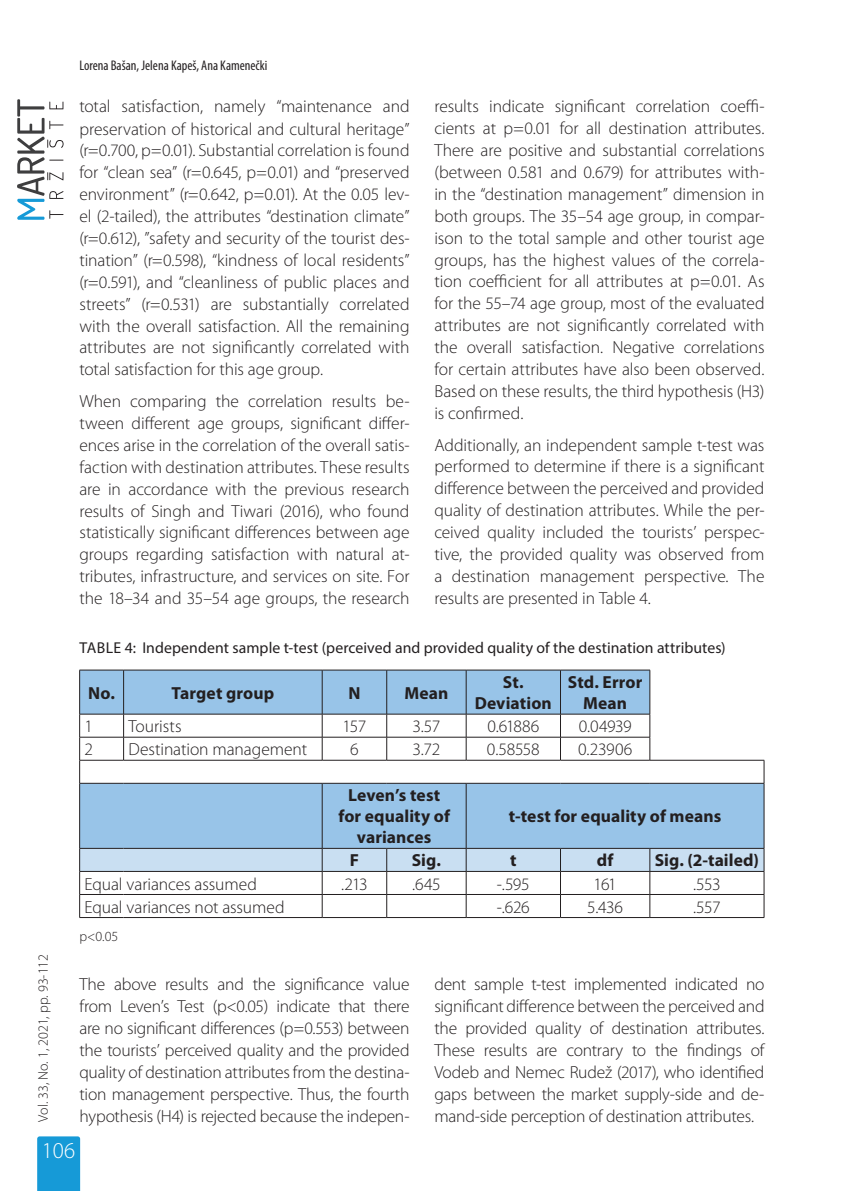
<style>
.page{position:relative;width:844px;height:1191px;background:#fff}
.page>*{position:absolute;margin:0;border:0;box-sizing:border-box;transform-origin:0 0}
.t1{font:300 22.75px "Myriad Pro";color:#fff}
.t2{font:300 17.5px/21.9px "Myriad Pro";letter-spacing:-.005em;color:#231f20;text-align:justify}
.t3{font:700 17.5px/21px "Myriad Pro";letter-spacing:.005em;color:#231f20;text-align:center}
.t4{font:15.75px "Myriad Pro";letter-spacing:.005em;color:#231f20}
.t5{font:condensed 14px "Myriad Pro";color:#231f20}
.t6{font:300 14px "Myriad Pro";color:#231f20}
</style>
<div class="page">
<svg style="left:17px;top:99px;width:47px;height:121px"></svg>
<div style="left:37px;top:1136px;width:43px;height:55px;background:#169ad7"></div>
<svg style="left:80px;top:670px;width:683px;height:178px;fill:#98c4e8"></svg>
<hr style="left:79px;top:670px;width:45px;height:1px;background:#231f20">
<hr style="left:79px;top:670px;width:1px;height:44px;background:#231f20">
<hr style="left:124px;top:670px;width:198px;height:1px;background:#231f20">
<hr style="left:123px;top:670px;width:1px;height:44px;background:#231f20">
<hr style="left:322px;top:670px;width:64px;height:1px;background:#231f20">
<hr style="left:322px;top:670px;width:1px;height:44px;background:#231f20">
<hr style="left:386px;top:670px;width:80px;height:1px;background:#231f20">
<hr style="left:386px;top:670px;width:1px;height:44px;background:#231f20">
<hr style="left:466px;top:670px;width:94px;height:1px;background:#231f20">
<hr style="left:465px;top:670px;width:1px;height:44px;background:#231f20">
<hr style="left:560px;top:670px;width:90px;height:1px;background:#231f20">
<hr style="left:560px;top:670px;width:1px;height:44px;background:#231f20">
<hr style="left:649px;top:670px;width:1px;height:44px;background:#231f20">
<hr style="left:79px;top:714px;width:45px;height:1px;background:#231f20">
<hr style="left:124px;top:714px;width:198px;height:1px;background:#231f20">
<hr style="left:322px;top:714px;width:64px;height:1px;background:#231f20">
<hr style="left:386px;top:714px;width:80px;height:1px;background:#231f20">
<hr style="left:466px;top:714px;width:94px;height:1px;background:#231f20">
<hr style="left:560px;top:714px;width:90px;height:1px;background:#231f20">
<hr style="left:79px;top:737px;width:45px;height:1px;background:#231f20">
<hr style="left:124px;top:737px;width:198px;height:1px;background:#231f20">
<svg style="left:123px;top:714px;width:1px;height:46px"></svg>
<hr style="left:322px;top:737px;width:64px;height:1px;background:#231f20">
<svg style="left:322px;top:714px;width:1px;height:46px"></svg>
<hr style="left:386px;top:737px;width:80px;height:1px;background:#231f20">
<svg style="left:386px;top:714px;width:1px;height:46px"></svg>
<hr style="left:466px;top:737px;width:94px;height:1px;background:#231f20">
<svg style="left:465px;top:714px;width:1px;height:46px"></svg>
<hr style="left:560px;top:737px;width:90px;height:1px;background:#231f20">
<svg style="left:560px;top:714px;width:1px;height:46px"></svg>
<svg style="left:649px;top:714px;width:1px;height:46px"></svg>
<hr style="left:79px;top:760px;width:45px;height:1px;background:#231f20">
<svg style="left:79px;top:714px;width:1px;height:69px"></svg>
<hr style="left:124px;top:760px;width:198px;height:1px;background:#231f20">
<hr style="left:322px;top:760px;width:64px;height:1px;background:#231f20">
<hr style="left:386px;top:760px;width:80px;height:1px;background:#231f20">
<hr style="left:466px;top:760px;width:94px;height:1px;background:#231f20">
<hr style="left:560px;top:760px;width:89px;height:1px;background:#231f20">
<hr style="left:649px;top:760px;width:115px;height:1px;background:#231f20">
<svg style="left:763px;top:760px;width:1px;height:23px"></svg>
<hr style="left:79px;top:783px;width:45px;height:1px;background:#231f20">
<hr style="left:79px;top:783px;width:1px;height:65px;background:#231f20">
<hr style="left:124px;top:783px;width:198px;height:1px;background:#231f20">
<hr style="left:322px;top:783px;width:64px;height:1px;background:#231f20">
<hr style="left:322px;top:783px;width:1px;height:65px;background:#231f20">
<hr style="left:386px;top:783px;width:80px;height:1px;background:#231f20">
<hr style="left:466px;top:783px;width:94px;height:1px;background:#231f20">
<hr style="left:465px;top:783px;width:1px;height:65px;background:#231f20">
<hr style="left:560px;top:783px;width:89px;height:1px;background:#231f20">
<hr style="left:649px;top:783px;width:115px;height:1px;background:#231f20">
<hr style="left:763px;top:783px;width:1px;height:65px;background:#231f20">
<svg style="left:79px;top:848px;width:685px;height:69px"></svg>
<hr style="left:79px;top:917px;width:45px;height:1px;background:#231f20">
<hr style="left:124px;top:917px;width:198px;height:1px;background:#231f20">
<hr style="left:322px;top:917px;width:64px;height:1px;background:#231f20">
<hr style="left:386px;top:917px;width:80px;height:1px;background:#231f20">
<hr style="left:466px;top:917px;width:94px;height:1px;background:#231f20">
<hr style="left:560px;top:917px;width:89px;height:1px;background:#231f20">
<hr style="left:649px;top:917px;width:115px;height:1px;background:#231f20">
<p class="t5" style="left:79px;top:57px;width:189px">Lorena Bašan, Jelena Kapeš, Ana Kamenečki</p>
<p class="t2" style="left:434px;top:96px;width:331px">results indicate significant correlation coeffi&shy;cients at p=0.01 for all destination attributes.<br>There are positive and substantial correlations (between 0.581 and 0.679) for attributes with&shy;in the “destination management” dimension in both groups. The 35–54 age group, in compar&shy;ison to the total sample and other tourist age groups, has the highest values of the correla&shy;tion coefficient for all attributes at p=0.01. As for the 55–74 age group, most of the evaluated attributes are not significantly correlated with the overall satisfaction. Negative correlations for certain attributes have also been observed.<br>Based on these results, the third hypothesis (H3) is confirmed.</p>
<p class="t2" style="left:434px;top:434px;width:331px">Additionally, an independent sample t-test was performed to determine if there is a significant difference between the perceived and provided quality of destination attributes. While the per&shy;ceived quality included the tourists’ perspec&shy;tive, the provided quality was observed from a destination management perspective. The results are presented in Table 4.</p>
<p class="t4" style="left:80px;top:638px;width:647px">TABLE 4: Independent sample t-test (perceived and provided quality of the destination attributes)</p>
<p class="t3" style="left:88px;top:682px;width:28px">No.</p>
<p class="t3" style="left:172px;top:682px;width:104px">Target group</p>
<p class="t3" style="left:348px;top:682px;width:14px">N</p>
<p class="t3" style="left:404px;top:682px;width:45px">Mean</p>
<p class="t3" style="left:474px;top:672px;width:78px">St.<br>Deviation</p>
<p class="t3" style="left:568px;top:672px;width:76px">Std. Error<br>Mean</p>
<p class="t2" style="left:85px;top:715px;width:10px">1</p>
<p class="t2" style="left:128px;top:715px;width:54px">Tourists</p>
<p class="t2" style="left:342px;top:715px;width:25px">157</p>
<p class="t2" style="left:412px;top:715px;width:30px">3.57</p>
<p class="t2" style="left:487px;top:715px;width:53px">0.61886</p>
<p class="t2" style="left:578px;top:715px;width:54px">0.04939</p>
<p class="t2" style="left:85px;top:739px;width:10px">2</p>
<p class="t2" style="left:128px;top:739px;width:180px">Destination management</p>
<p class="t2" style="left:350px;top:739px;width:10px">6</p>
<p class="t2" style="left:412px;top:739px;width:29px">3.72</p>
<p class="t2" style="left:487px;top:739px;width:54px">0.58558</p>
<p class="t2" style="left:578px;top:739px;width:56px">0.23906</p>
<p class="t3" style="left:338px;top:785px;width:113px">Leven’s test for equality of variances</p>
<p class="t2" style="left:79px;top:96px;width:331px">total satisfaction, namely “maintenance and preservation of historical and cultural heritage” (r=0.700, p=0.01). Substantial correlation is found for “clean sea” (r=0.645, p=0.01) and “preserved environment” (r=0.642, p=0.01). At the 0.05 lev&shy;el (2-tailed), the attributes “destination climate” (r=0.612), ”safety and security of the tourist des&shy;tination” (r=0.598), “kindness of local residents” (r=0.591), and “cleanliness of public places and streets” (r=0.531) are substantially correlated with the overall satisfaction. All the remaining attributes are not significantly correlated with total satisfaction for this age group.</p>
<p class="t2" style="left:79px;top:391px;width:331px">When comparing the correlation results be&shy;tween different age groups, significant differ&shy;ences arise in the correlation of the overall satis&shy;faction with destination attributes. These results are in accordance with the previous research results of Singh and Tiwari (2016), who found statistically significant differences between age groups regarding satisfaction with natural at&shy;tributes, infrastructure, and services on site. For the 18–34 and 35–54 age groups, the research</p>
<p class="t3" style="left:508px;top:806px;width:214px">t-test for equality of means</p>
<p class="t6" style="left:35px;top:1121px;width:169px;rotate:-90deg">Vol. 33, No. 1, 2021, pp. 93-112</p>
<p class="t3" style="left:350px;top:850px;width:11px">F</p>
<p class="t3" style="left:411px;top:850px;width:31px">Sig.</p>
<p class="t3" style="left:510px;top:850px;width:8px">t</p>
<p class="t3" style="left:596px;top:850px;width:18px">df</p>
<p class="t3" style="left:654px;top:850px;width:106px">Sig. (2-tailed)</p>
<p class="t2" style="left:85px;top:873px;width:174px">Equal variances assumed</p>
<p class="t2" style="left:341px;top:873px;width:28px">.213</p>
<p class="t2" style="left:412px;top:873px;width:30px">.645</p>
<p class="t2" style="left:497px;top:873px;width:34px">-.595</p>
<p class="t2" style="left:593px;top:873px;width:25px">161</p>
<p class="t2" style="left:693px;top:873px;width:29px">.553</p>
<p class="t2" style="left:85px;top:896px;width:201px">Equal variances not assumed</p>
<p class="t2" style="left:497px;top:896px;width:34px">-.626</p>
<p class="t2" style="left:587px;top:896px;width:37px">5.436</p>
<p class="t2" style="left:693px;top:896px;width:29px">.557</p>
<p class="t6" style="left:79px;top:929px;width:40px">p&lt;0.05</p>
<p class="t2" style="left:79px;top:973px;width:331px">The above results and the significance value from Leven’s Test (p&lt;0.05) indicate that there are no significant differences (p=0.553) between the tourists’ perceived quality and the provided quality of destination attributes from the destina&shy;tion management perspective. Thus, the fourth hypothesis (H4) is rejected because the indepen-</p>
<p class="t2" style="left:434px;top:973px;width:331px">dent sample t-test implemented indicated no significant difference between the perceived and the provided quality of destination attributes.<br>These results are contrary to the findings of Vodeb and Nemec Rudež (2017), who identified gaps between the market supply-side and de&shy;mand-side perception of destination attributes.</p>
<h1 class="t1" style="left:42px;top:1138px;width:35px">106</h1>
</div>
